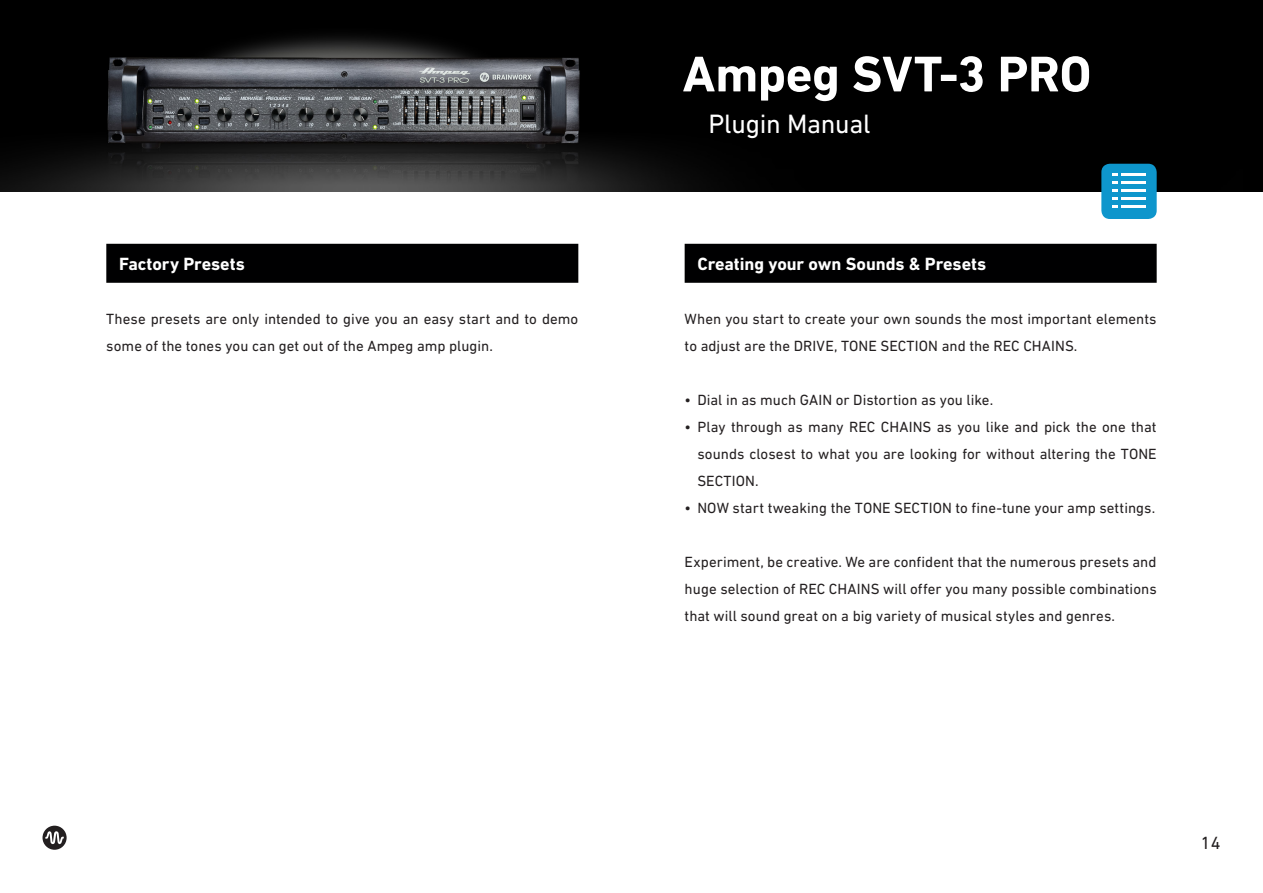
<style>
.page{position:relative;width:1263px;height:893px;background:#fff}
.page>*{position:absolute;margin:0;border:0;box-sizing:border-box;transform-origin:0 0}
.Headline_Cover{font:700 51px "DIN Next LT Pro";letter-spacing:-.005em;color:#fff}
.Subheadline_Cover{font:27px "DIN Next LT Pro";letter-spacing:-.015em;color:#fff}
.Text_Headlines_BG_Sc{font:700 18px "DIN Next LT Pro";letter-spacing:-.005em;color:#fff}
.t1{font:18px "DIN Next LT Pro";color:#231f20}
.Text{font:15px/27px "DIN Next LT Pro";letter-spacing:.005em;color:#231f20}
</style>
<div class="page">
<svg style="left:43px;top:826px;width:24px;height:24px"></svg>
<div style="left:106px;top:244px;width:472px;height:39px;background:#000001"></div>
<div style="left:685px;top:244px;width:472px;height:39px;background:#000001"></div>
<img style="left:0;top:0;width:1263px;height:192px">
<div style="left:1101px;top:164px;width:56px;height:55px;background:#0e96cc;border-radius:9px"></div>
<hr style="left:1121px;top:173px;width:25px;height:3px;background:#fff">
<hr style="left:1121px;top:205px;width:25px;height:2px;background:#fff">
<hr style="left:1121px;top:189px;width:25px;height:3px;background:#fff">
<hr style="left:1121px;top:181px;width:25px;height:3px;background:#fff">
<hr style="left:1121px;top:197px;width:25px;height:3px;background:#fff">
<svg style="left:1112px;top:173px;width:5px;height:34px"></svg>
<p class="Text_Headlines_BG_Sc" style="left:119px;top:253px;width:127px">Factory Presets</p>
<p class="Text" style="left:106px;top:305px;width:474px">These presets are only intended to give you an easy start and to demo some of the tones you can get out of the Ampeg amp plugin.</p>
<p class="Headline_Cover" style="left:682px;top:44px;width:410px">Ampeg SVT-3 PRO</p>
<p class="Subheadline_Cover" style="left:708px;top:109px;width:164px">Plugin Manual</p>
<p class="Text_Headlines_BG_Sc" style="left:697px;top:253px;width:290px">Creating your own Sounds &amp; Presets</p>
<p class="Text" style="left:685px;top:305px;width:473px">When you start to create your own sounds the most important elements to adjust are the DRIVE, TONE SECTION and the REC CHAINS.</p>
<p class="Text" style="left:685px;top:386px;width:310px">• Dial in as much GAIN or Distortion as you like.</p>
<p class="Text" style="left:697px;top:413px;width:461px;text-align:justify;text-indent:-13px">• Play through as many REC CHAINS as you like and pick the one that sounds closest to what you are looking for without altering the TONE SECTION.</p>
<p class="Text" style="left:685px;top:494px;width:472px">• NOW start tweaking the TONE SECTION to fine-tune your amp settings.</p>
<p class="Text" style="left:685px;top:548px;width:473px;text-align:justify">Experiment, be creative. We are confident that the numerous presets and huge selection of REC CHAINS will offer you many possible combinations that will sound great on a big variety of musical styles and genres.</p>
<p class="t1" style="left:1201px;top:833px;width:21px">14</p>
</div>
